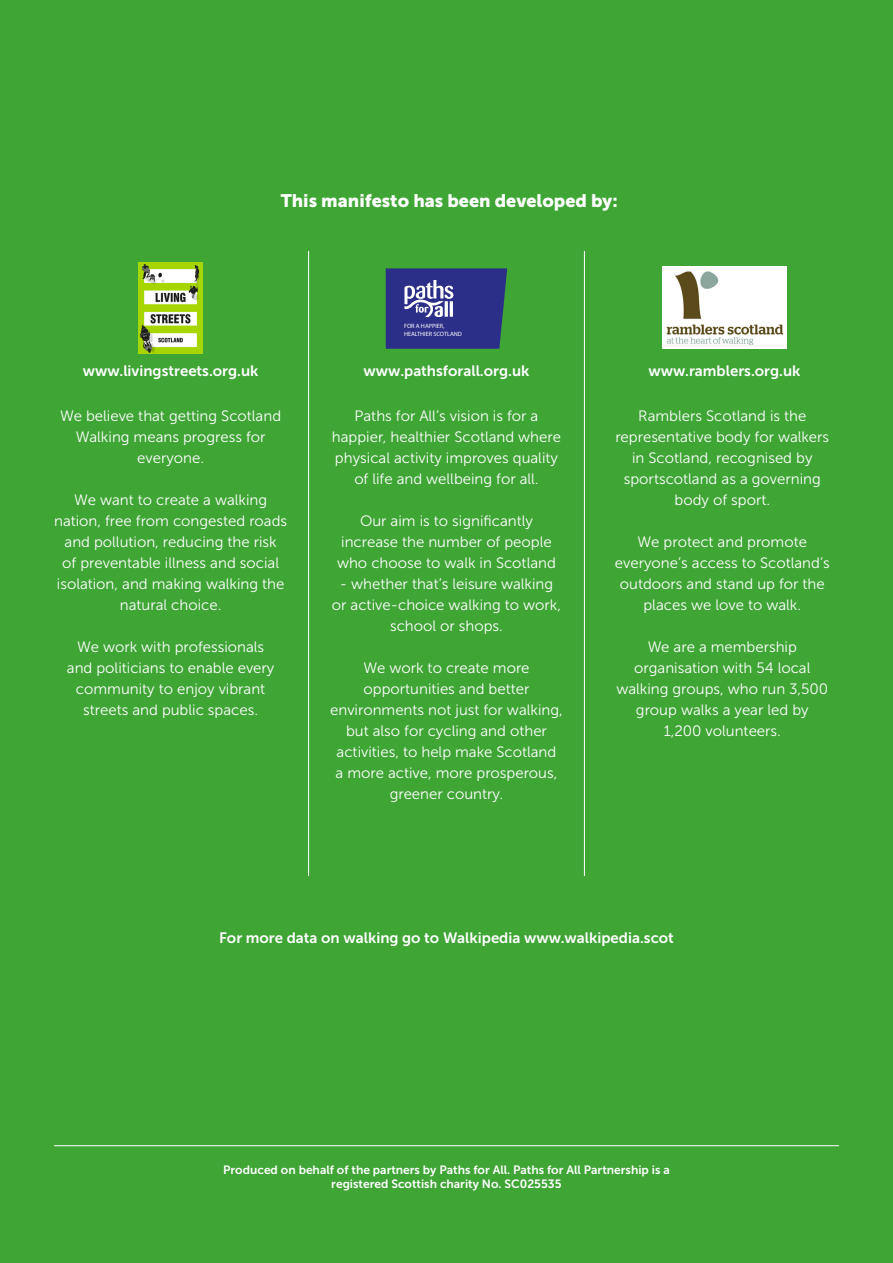
<style>
.page{position:relative;width:893px;height:1263px;background:#3fa535}
.page>*{position:absolute;margin:0;border:0;box-sizing:border-box;transform-origin:0 0}
.Stand_First_-_Light{font:18px "Museo Sans 900";color:#fff}
.Body_Copy{font:15px/21px "Museo Sans 300";color:#fff;text-align:center}
.URL{font:15px "Museo Sans 700";color:#fff}
.Body_Copy-2{font:15px "Museo Sans 700";color:#fff}
.Body_Copy-3{font:12px/14.4px "Museo Sans 700";color:#fff;text-align:center}
.t1{font:6.15px/7.4px "Myriad Pro";color:#fdfdfd}
</style>
<div class="page">
<img style="left:663px;top:267px;width:123px;height:82px">
<img style="left:139px;top:262px;width:64px;height:91px">
<hr style="left:54px;top:1145px;width:785px;height:1px;background:#fff">
<svg style="left:386px;top:268px;width:121px;height:81px"></svg>
<hr style="left:308px;top:251px;width:1px;height:625px;background:#fff">
<hr style="left:584px;top:251px;width:1px;height:625px;background:#fff">
<p class="Stand_First_-_Light" style="left:281px;top:190px;width:339px">This manifesto has been developed by:</p>
<p class="t1" style="left:404px;top:322px;width:59px">FOR A HAPPIER,<br>HEALTHIER SCOTLAND</p>
<p class="URL" style="left:83px;top:363px;width:177px">www.livingstreets.org.uk</p>
<p class="URL" style="left:364px;top:363px;width:167px">www.pathsforall.org.uk</p>
<p class="URL" style="left:648px;top:362px;width:154px">www.ramblers.org.uk</p>
<p class="Body_Copy" style="left:60px;top:405px;width:223px">We believe that getting Scotland<br>Walking means progress for everyone.</p>
<p class="Body_Copy" style="left:54px;top:489px;width:235px">We want to create a walking nation, free from congested roads and pollution, reducing the risk<br>of preventable illness and social isolation, and making walking the natural choice.</p>
<p class="Body_Copy" style="left:67px;top:636px;width:209px">We work with professionals and politicians to enable every community to enjoy vibrant streets and public spaces.</p>
<p class="Body_Copy" style="left:332px;top:405px;width:231px">Paths for All’s vision is for a happier, healthier Scotland where physical activity improves quality of life and wellbeing for all.</p>
<p class="Body_Copy" style="left:337px;top:510px;width:220px">Our aim is to significantly increase the number of people who choose to walk in Scotland</p>
<p class="Body_Copy" style="left:332px;top:573px;width:231px">- whether that’s leisure walking or active-choice walking to work, school or shops.</p>
<p class="Body_Copy" style="left:330px;top:657px;width:234px">We work to create more opportunities and better environments not just for walking, but also for cycling and other activities, to help make Scotland<br>a more active, more prosperous, greener country.</p>
<p class="Body_Copy" style="left:615px;top:405px;width:215px">Ramblers Scotland is the representative body for walkers in Scotland, recognised by sportscotland as a governing body of sport.</p>
<p class="Body_Copy" style="left:615px;top:531px;width:216px">We protect and promote everyone’s access to Scotland’s outdoors and stand up for the places we love to walk.</p>
<p class="Body_Copy" style="left:616px;top:636px;width:213px">We are a membership organisation with 54 local walking groups, who run 3,500 group walks a year led by<br>1,200 volunteers.</p>
<p class="Body_Copy-2" style="left:219px;top:929px;width:456px">For more data on walking go to Walkipedia www.walkipedia.scot</p>
<p class="Body_Copy-3" style="left:223px;top:1163px;width:448px">Produced on behalf of the partners by Paths for All. Paths for All Partnership is a registered Scottish charity No. SC025535</p>
</div>
